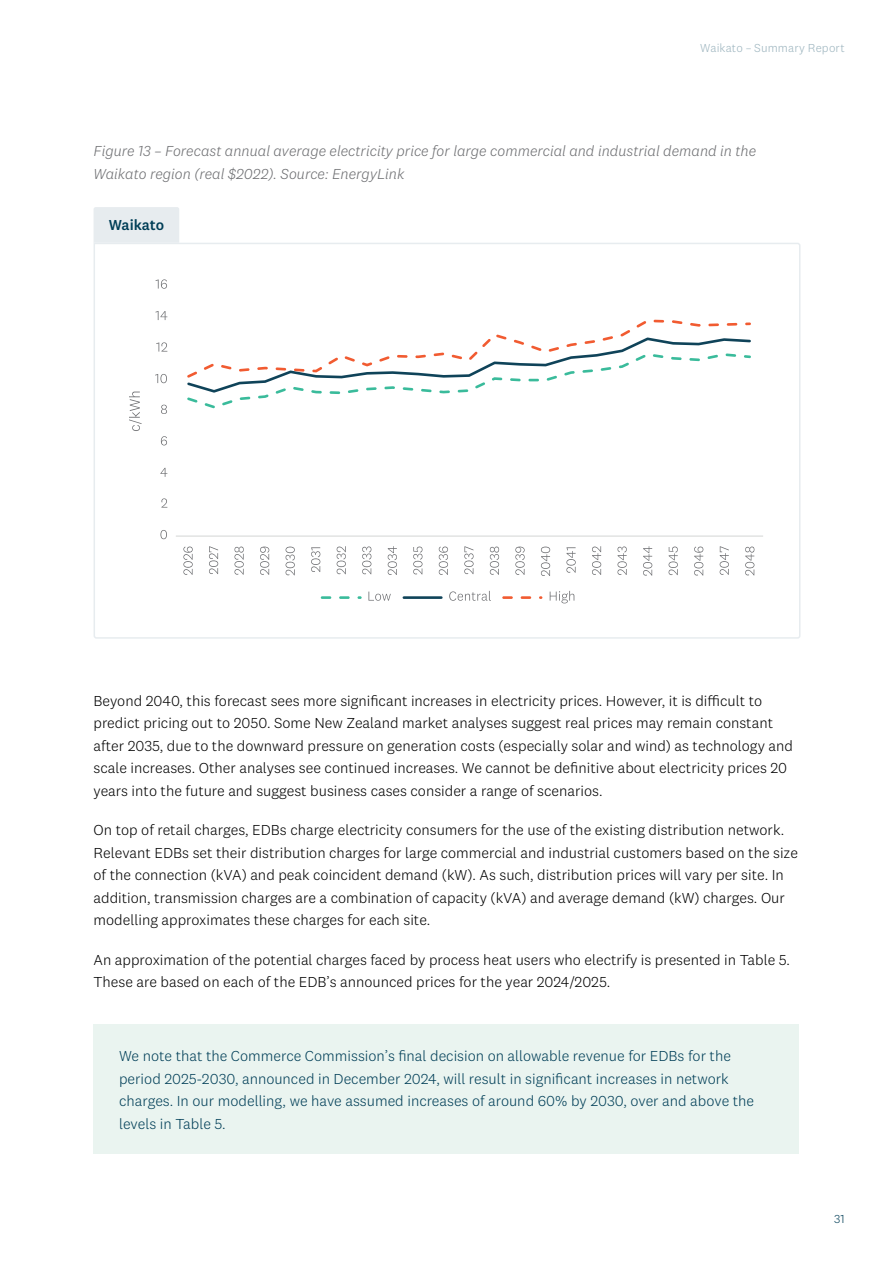
<style>
.page{position:relative;width:893px;height:1263px;background:#fff}
.page>*{position:absolute;margin:0;border:0;box-sizing:border-box;transform-origin:0 0}
.t1{font:300 15px/22.5px "National 2";color:#000}
.t2{font:300 15px/22.5px "National 2";color:#003e57}
.t3{font:italic 300 15px/22.5px "National 2";color:#6d6e71}
.t4{font:500 15px "National 2";color:#003e57}
.t5{font:300 12px "National 2";letter-spacing:.01em;color:#9cb4be}
.t6{font:300 12px "National 2";color:#003e57}
</style>
<div class="page">
<svg style="left:93px;top:242px;width:708px;height:397px"></svg>
<hr style="left:176px;top:535px;width:587px;height:2px;background:#d8dad9">
<svg style="left:185px;top:320px;width:567px;height:88px"></svg>
<svg style="left:160px;top:530px;width:7px;height:9px"></svg>
<svg style="left:161px;top:498px;width:6px;height:10px"></svg>
<svg style="left:160px;top:468px;width:7px;height:9px"></svg>
<svg style="left:161px;top:436px;width:6px;height:9px"></svg>
<svg style="left:161px;top:405px;width:6px;height:9px"></svg>
<svg style="left:155px;top:374px;width:12px;height:9px"></svg>
<svg style="left:156px;top:342px;width:11px;height:10px"></svg>
<svg style="left:156px;top:311px;width:11px;height:9px"></svg>
<svg style="left:156px;top:279px;width:11px;height:10px"></svg>
<svg style="left:183px;top:546px;width:10px;height:29px"></svg>
<svg style="left:209px;top:546px;width:9px;height:28px"></svg>
<svg style="left:234px;top:546px;width:10px;height:29px"></svg>
<svg style="left:260px;top:547px;width:9px;height:28px"></svg>
<svg style="left:286px;top:547px;width:9px;height:28px"></svg>
<svg style="left:311px;top:547px;width:9px;height:25px"></svg>
<svg style="left:337px;top:546px;width:9px;height:28px"></svg>
<svg style="left:362px;top:546px;width:9px;height:28px"></svg>
<svg style="left:388px;top:546px;width:9px;height:29px"></svg>
<svg style="left:413px;top:546px;width:9px;height:28px"></svg>
<svg style="left:439px;top:546px;width:9px;height:29px"></svg>
<svg style="left:464px;top:546px;width:10px;height:28px"></svg>
<svg style="left:490px;top:546px;width:9px;height:29px"></svg>
<svg style="left:515px;top:547px;width:10px;height:28px"></svg>
<svg style="left:541px;top:547px;width:9px;height:29px"></svg>
<svg style="left:566px;top:547px;width:10px;height:26px"></svg>
<svg style="left:592px;top:546px;width:9px;height:29px"></svg>
<svg style="left:617px;top:546px;width:10px;height:29px"></svg>
<svg style="left:643px;top:546px;width:9px;height:30px"></svg>
<svg style="left:669px;top:546px;width:9px;height:29px"></svg>
<svg style="left:694px;top:546px;width:9px;height:29px"></svg>
<svg style="left:720px;top:546px;width:9px;height:29px"></svg>
<svg style="left:745px;top:546px;width:9px;height:29px"></svg>
<svg style="left:129px;top:392px;width:13px;height:39px"></svg>
<svg style="left:358px;top:596px;width:4px;height:3px"></svg>
<svg style="left:339px;top:596px;width:11px;height:3px"></svg>
<svg style="left:321px;top:596px;width:10px;height:3px"></svg>
<svg style="left:368px;top:592px;width:23px;height:9px"></svg>
<hr style="left:404px;top:596px;width:37px;height:3px;background:#0f4359">
<svg style="left:449px;top:591px;width:42px;height:10px"></svg>
<svg style="left:521px;top:596px;width:10px;height:3px"></svg>
<svg style="left:502px;top:596px;width:11px;height:3px"></svg>
<svg style="left:550px;top:591px;width:24px;height:12px"></svg>
<div style="left:94px;top:207px;width:85px;height:36px;background:#e7ecef"></div>
<div style="left:94px;top:1024px;width:705px;height:130px;background:#eaf4f0"></div>
<p class="t5" style="left:700px;top:41px;width:146px">Waikato – Summary Report</p>
<p class="t3" style="left:94px;top:139px;width:664px">Figure 13 – Forecast annual average electricity price for large commercial and industrial demand in the<br>Waikato region (real $2022). Source: EnergyLink</p>
<p class="t4" style="left:109px;top:216px;width:57px">Waikato</p>
<p class="t1" style="left:94px;top:689px;width:701px">Beyond 2040, this forecast sees more significant increases in electricity prices. However, it is difficult to predict pricing out to 2050. Some New Zealand market analyses suggest real prices may remain constant after 2035, due to the downward pressure on generation costs (especially solar and wind) as technology and scale increases. Other analyses see continued increases. We cannot be definitive about electricity prices 20 years into the future and suggest business cases consider a range of scenarios.</p>
<p class="t1" style="left:94px;top:819px;width:706px">On top of retail charges, EDBs charge electricity consumers for the use of the existing distribution network.<br>Relevant EDBs set their distribution charges for large commercial and industrial customers based on the size of the connection (kVA) and peak coincident demand (kW). As such, distribution prices will vary per site. In addition, transmission charges are a combination of capacity (kVA) and average demand (kW) charges. Our modelling approximates these charges for each site.</p>
<p class="t1" style="left:94px;top:948px;width:698px">An approximation of the potential charges faced by process heat users who electrify is presented in Table 5.<br>These are based on each of the EDB’s announced prices for the year 2024/2025.</p>
<p class="t2" style="left:119px;top:1045px;width:637px">We note that the Commerce Commission’s final decision on allowable revenue for EDBs for the period 2025-2030, announced in December 2024, will result in significant increases in network charges. In our modelling, we have assumed increases of around 60% by 2030, over and above the levels in Table 5.</p>
<p class="t6" style="left:834px;top:1212px;width:12px">31</p>
</div>
